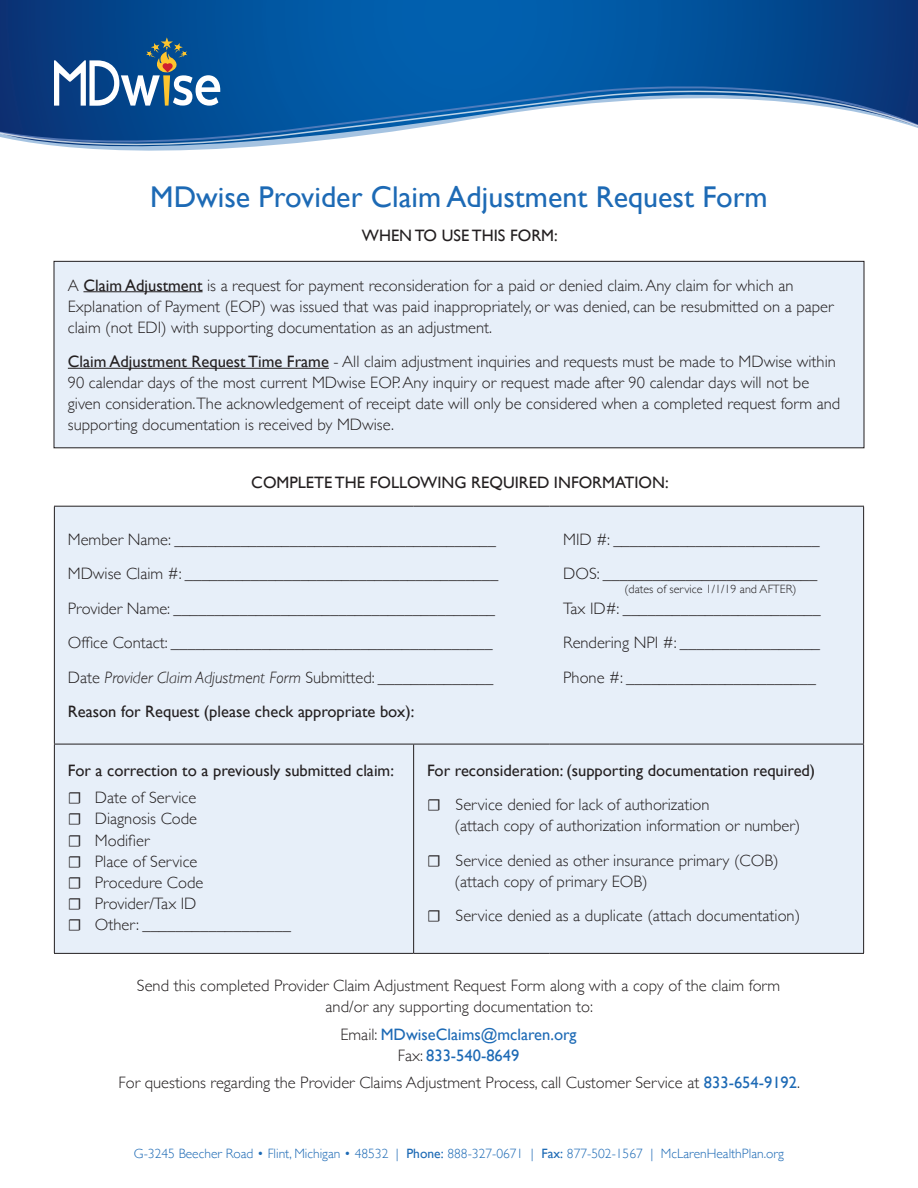
<style>
.page{position:relative;width:918px;height:1188px;background:#fff}
.page>*{position:absolute;margin:0;border:0;box-sizing:border-box;transform-origin:0 0}
.t1{font:30px "Gill Sans";color:#1d6ab5}
.t2{font:300 16.5px/21px "Gill Sans";color:#231f20}
.t3{font:16.5px/27.8px "Gill Sans";color:#231f20}
.t4{font:16.5px/21px "Gill Sans";color:#1d6ab5;text-align:center}
.t5{font:300 13.5px "Gill Sans";color:#1d6ab5}
.t6{font:300 12px "Gill Sans";color:#231f20}
.s1{font-weight:400}
.s2{font-style:italic}
.s3{font-family:"Minion Pro"}
.s4{font-weight:300}
.s5{font-family:"Minion Pro";font-weight:400}
.s6{font-weight:300;color:#231f20}
.s7{font-weight:400;color:#1d6ab5}
</style>
<div class="page">
<svg style="left:0;top:0;width:918px;height:151px;background:#0e589e"></svg>
<svg style="left:0;top:84px;width:918px;height:5px;background:#07529b"></svg>
<svg style="left:0;top:89px;width:918px;height:58px"></svg>
<svg style="left:54px;top:37px;width:166px;height:69px"></svg>
<div style="left:54px;top:261px;width:810px;height:187px;background:#e7eff9"></div>
<hr style="left:83px;top:291px;width:120px;height:1px;background:#231f20">
<hr style="left:68px;top:368px;width:261px;height:1px;background:#231f20">
<div style="left:54px;top:261px;width:810px;height:187px;border:1px solid #231f20"></div>
<div style="left:55px;top:507px;width:808px;height:446px;background:#e7eff9"></div>
<hr style="left:54px;top:744px;width:1px;height:209px;background:#231f20">
<hr style="left:413px;top:744px;width:1px;height:209px;background:#231f20">
<hr style="left:863px;top:744px;width:1px;height:209px;background:#231f20">
<hr style="left:54px;top:953px;width:360px;height:1px;background:#231f20">
<hr style="left:414px;top:953px;width:136px;height:1px;background:#231f20">
<hr style="left:550px;top:953px;width:314px;height:1px;background:#231f20">
<hr style="left:54px;top:506px;width:360px;height:1px;background:#231f20">
<hr style="left:54px;top:507px;width:1px;height:237px;background:#231f20">
<hr style="left:414px;top:506px;width:136px;height:1px;background:#231f20">
<hr style="left:550px;top:506px;width:314px;height:1px;background:#231f20">
<hr style="left:863px;top:507px;width:1px;height:237px;background:#231f20">
<hr style="left:54px;top:744px;width:360px;height:1px;background:#231f20">
<hr style="left:414px;top:744px;width:136px;height:1px;background:#231f20">
<hr style="left:550px;top:744px;width:314px;height:1px;background:#231f20">
<h1 class="t1" style="left:150px;top:179px;width:619px">MDwise Provider Claim Adjustment Request Form</h1>
<p class="t3" style="left:362px;top:221px;width:198px">WHEN TO USE THIS FORM:</p>
<p class="t2" style="left:68px;top:274px;width:767px">A <span class="s1">Claim Adjustment</span> is a request for payment reconsideration for a paid or denied claim. Any claim for which an<br>Explanation of Payment (EOP) was issued that was paid inappropriately, or was denied, can be resubmitted on a paper claim (not EDI) with supporting documentation as an adjustment.</p>
<p class="t2" style="left:68px;top:350px;width:774px"><span class="s1">Claim Adjustment Request Time Frame</span> - All claim adjustment inquiries and requests must be made to MDwise within 90 calendar days of the most current MDwise EOP. Any inquiry or request made after 90 calendar days will not be given consideration.The acknowledgement of receipt date will only be considered when a completed request form and supporting documentation is received by MDwise.</p>
<p class="t3" style="left:251px;top:469px;width:419px">COMPLETE THE FOLLOWING REQUIRED INFORMATION:</p>
<p class="t2" style="left:68px;top:521px;width:432px;line-height:34.5px">Member Name: _______________________________________ MDwise Claim #: ______________________________________ Provider Name: _______________________________________ Office Contact: _______________________________________ Date <span class="s2">Provider Claim Adjustment Form</span> Submitted: ______________ <span class="s1">Reason for Request (please check appropriate box):</span></p>
<p class="t2" style="left:563px;top:521px;width:259px;line-height:34.5px">MID #: _________________________ DOS: __________________________ Tax ID#: ________________________ Rendering NPI #: _________________ Phone #: _______________________</p>
<p class="t6" style="left:625px;top:580px;width:173px">(dates of service 1/1/19 and AFTER)</p>
<p class="t3" style="left:68px;top:756px;width:328px">For a correction to a previously submitted claim: <span class="s3">☐</span> <span class="s4">Date of Service</span></p>
<p class="t2" style="left:68px;top:808px;width:225px"><span class="s5">☐</span> Diagnosis Code<br><span class="s5">☐</span> Modifier<br><span class="s5">☐</span> Place of Service<br><span class="s5">☐</span> Procedure Code<br><span class="s5">☐</span> Provider/Tax ID<br><span class="s5">☐</span> Other: __________________</p>
<p class="t3" style="left:427px;top:753px;width:390px;line-height:34.5px">For reconsideration: (supporting documentation required) <span class="s3">☐</span> <span class="s4">Service denied for lack of authorization</span></p>
<p class="t2" style="left:427px;top:808px;width:375px;line-height:34.5px;text-indent:28px">(attach copy of authorization information or number) <span class="s5">☐</span> Service denied as other insurance primary (COB)</p>
<p class="t2" style="left:427px;top:863px;width:375px;line-height:34.5px;text-indent:28px">(attach copy of primary EOB)<br><span class="s5">☐</span> Service denied as a duplicate (attach documentation)</p>
<p class="t2" style="left:137px;top:974px;width:645px;text-align:center">Send this completed Provider Claim Adjustment Request Form along with a copy of the claim form and/or any supporting documentation to:</p>
<p class="t4" style="left:341px;top:1023px;width:238px"><span class="s6">Email:</span> MDwiseClaims@mclaren.org<br><span class="s6">Fax:</span> 833-540-8649</p>
<p class="t2" style="left:119px;top:1072px;width:683px">For questions regarding the Provider Claims Adjustment Process, call Customer Service at <span class="s7">833-654-9192</span>.</p>
<p class="t5" style="left:134px;top:1143px;width:652px">G-3245 Beecher Road • Flint, Michigan • 48532 | <span class="s1">Phone:</span> 888-327-0671 | <span class="s1">Fax:</span> 877-502-1567 | McLarenHealthPlan.org</p>
</div>
